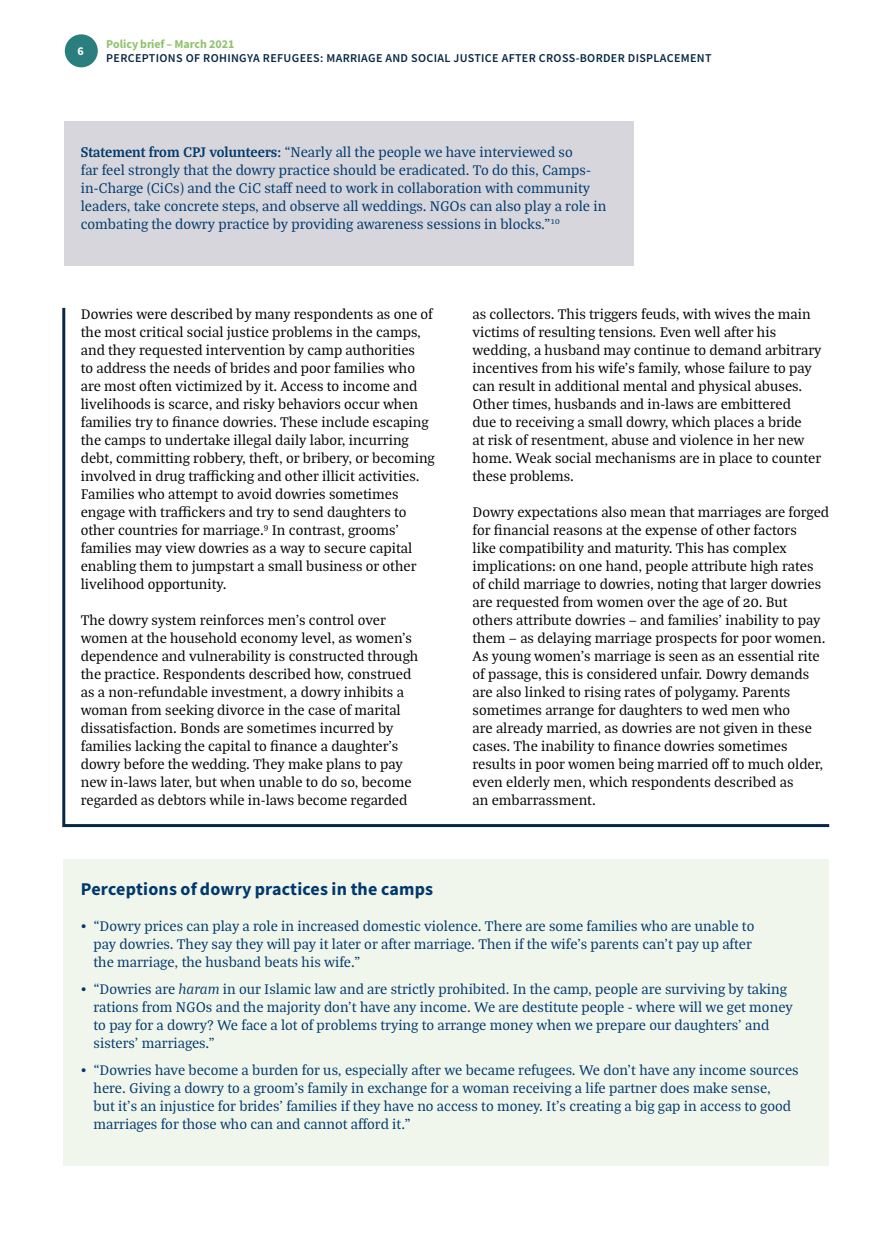
<style>
.page{position:relative;width:893px;height:1242px;background:#fff}
.page>*{position:absolute;margin:0;border:0;box-sizing:border-box;transform-origin:0 0}
.Aside_Heading{font:18px "Source Sans Variable";letter-spacing:.01em;color:#00386c}
.Base__Blue{font:15px/18px "Bagatela";color:#000}
.Aside_List__Break_Ha{font:15px/18px "Bagatela";color:#00386c}
.Aside_List{font:15px/18px "Bagatela";color:#00386c}
.t1{font:12px "Source Sans Variable";letter-spacing:.025em;color:#082745}
.t2{font:12px "Source Sans Variable";color:#91c26d}
.t3{font:12px "Source Sans Variable";color:#fff}
.s1{font-weight:700}
.s2{font-style:italic}
</style>
<div class="page">
<div style="left:65px;top:34px;width:33px;height:33px;background:#2b7e7e;border-radius:50%"></div>
<svg style="left:62px;top:307px;width:768px;height:521px"></svg>
<div style="left:64px;top:859px;width:765px;height:306px;background:#f1f6ec"></div>
<div style="left:64px;top:121px;width:569px;height:144px;background:#d6d6dc"></div>
<p class="t3" style="left:77px;top:44px;width:8px">6</p>
<p class="t2" style="left:106px;top:37px;width:130px">POLICY BRIEF – MARCH 2021</p>
<p class="t1" style="left:106px;top:51px;width:607px">PERCEPTIONS OF ROHINGYA REFUGEES: MARRIAGE AND SOCIAL JUSTICE AFTER CROSS-BORDER DISPLACEM ENT</p>
<p class="Aside_List__Break_Ha" style="left:81px;top:142px;width:527px"><span class="s1">Statement from CPJ volunteers:</span> “Nearly all the people we have interviewed so<br>far feel strongly that the dowry practice should be eradicated. To do this, Camps&shy;in-Charge (CiCs) and the CiC staff need to work in collaboration with community leaders, take concrete steps, and observe all weddings. NGOs can also play a role in combating the dowry practice by providing awareness sessions in blocks.”<sup>10</sup></p>
<p class="Base__Blue" style="left:81px;top:304px;width:355px">Dowries were described by many respondents as one of the most critical social justice problems in the camps, and they requested intervention by camp authorities<br>to address the needs of brides and poor families who are most often victimized by it. Access to income and livelihoods is scarce, and risky behaviors occur when families try to finance dowries. These include escaping the camps to undertake illegal daily labor, incurring debt, committing robbery, theft, or bribery, or becoming involved in drug trafficking and other illicit activities.<br>Families who attempt to avoid dowries sometimes engage with traffickers and try to send daughters to other countries for marriage.<sup>9</sup> In contrast, grooms’ families may view dowries as a way to secure capital enabling them to jumpstart a small business or other livelihood opportunity.</p>
<p class="Base__Blue" style="left:81px;top:610px;width:339px">The dowry system reinforces men’s control over women at the household economy level, as women’s dependence and vulnerability is constructed through the practice. Respondents described how, construed as a non-refundable investment, a dowry inhibits a woman from seeking divorce in the case of marital dissatisfaction. Bonds are sometimes incurred by families lacking the capital to finance a daughter’s dowry before the wedding. They make plans to pay new in-laws later, but when unable to do so, become regarded as debtors while in-laws become regarded</p>
<p class="Base__Blue" style="left:472px;top:304px;width:350px">as collectors. This triggers feuds, with wives the main victims of resulting tensions. Even well after his wedding, a husband may continue to demand arbitrary incentives from his wife’s family, whose failure to pay can result in additional mental and physical abuses.<br>Other times, husbands and in-laws are embittered<br>due to receiving a small dowry, which places a bride<br>at risk of resentment, abuse and violence in her new home. Weak social mechanisms are in place to counter these problems.</p>
<p class="Base__Blue" style="left:472px;top:502px;width:358px">Dowry expectations also mean that marriages are forged for financial reasons at the expense of other factors<br>like compatibility and maturity. This has complex implications: on one hand, people attribute high rates of child marriage to dowries, noting that larger dowries are requested from women over the age of 20. But others attribute dowries — and families’ inability to pay them — as delaying marriage prospects for poor women.<br>As young women’s marriage is seen as an essential rite of passage, this is considered unfair. Dowry demands are also linked to rising rates of polygamy. Parents sometimes arrange for daughters to wed men who<br>are already married, as dowries are not given in these cases. The inability to finance dowries sometimes results in poor women being married off to much older, even elderly men, which respondents described as<br>an embarrassment.</p>
<p class="Aside_Heading" style="left:81px;top:878px;width:354px">PERCEPTIONS OF DOWRY PRACTICES IN THE CAMPS</p>
<p class="Aside_List" style="left:94px;top:916px;width:662px;text-indent:-13px">• “Dowry prices can play a role in increased domestic violence. There are some families who are unable to pay dowries. They say they will pay it later or after marriage. Then if the wife’s parents can’t pay up after the marriage, the husband beats his wife.”</p>
<p class="Aside_List__Break_Ha" style="left:94px;top:979px;width:701px;text-indent:-13px">• “Dowries are <span class="s2">haram</span> in our Islamic law and are strictly prohibited. In the camp, people are surviving by taking rations from NGOs and the majority don’t have any income. We are destitute people - where will we get money to pay for a dowry? We face a lot of problems trying to arrange money when we prepare our daughters’ and sisters’ marriages.”</p>
<p class="Aside_List__Break_Ha" style="left:94px;top:1060px;width:707px;text-indent:-13px">• “Dowries have become a burden for us, especially after we became refugees. We don’t have any income sources here. Giving a dowry to a groom’s family in exchange for a woman receiving a life partner does make sense,<br>but it’s an injustice for brides’ families if they have no access to money. It’s creating a big gap in access to good marriages for those who can and cannot afford it.”</p>
</div>
